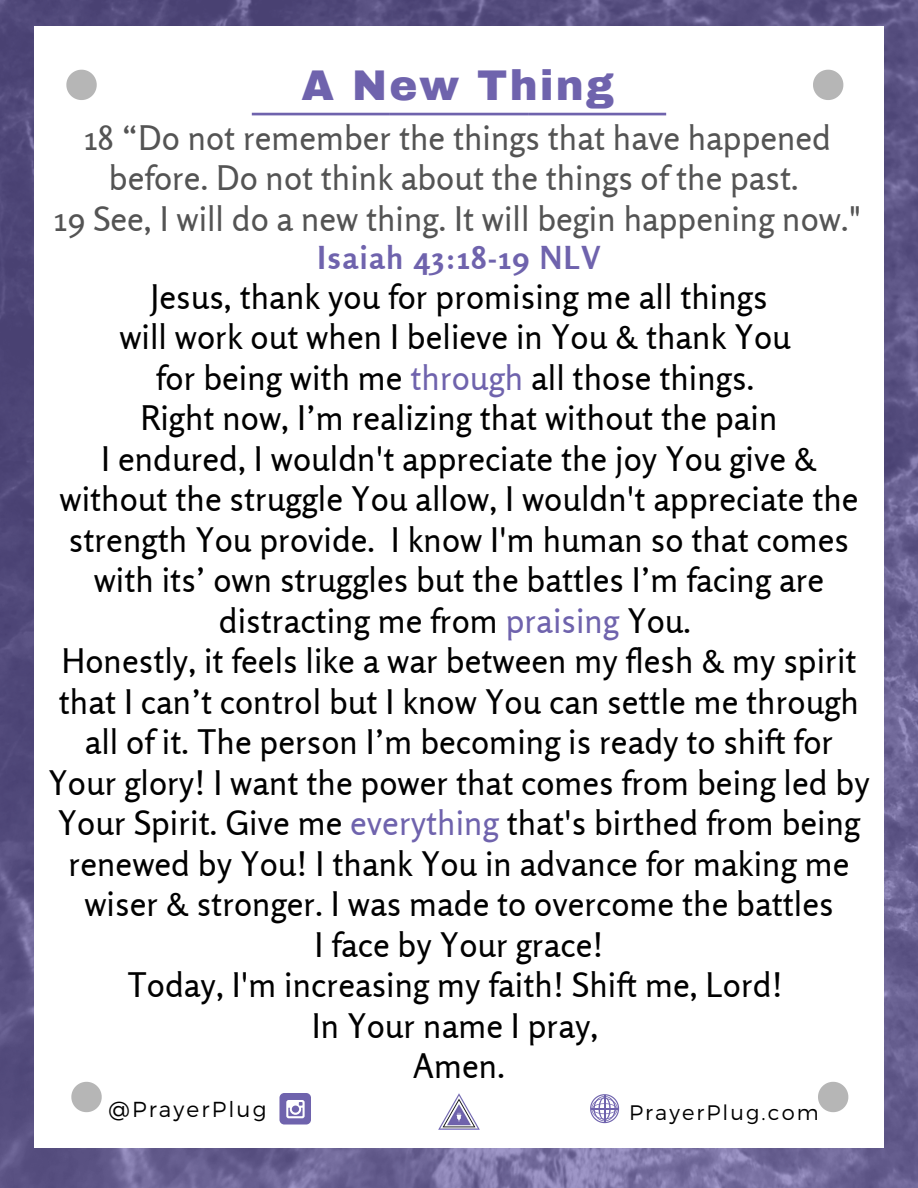
<style>
.page{position:relative;width:918px;height:1188px;background:#fff}
.page>*{position:absolute;margin:0;border:0;box-sizing:border-box;transform-origin:0 0}
.t1{font:900 42px "Archivo";letter-spacing:.05em;color:#6f63ad}
.t2{font:33.75px/40.5px "Rosario";color:#000;text-align:center}
.t3{font:33.75px/40.5px "Rosario";color:#545454;text-align:center}
.t4{font:700 31.5px "Rosario";letter-spacing:.05em;color:#6f63ad}
.t5{font:300 21.6px "Montserrat";letter-spacing:.1em;color:#000}
.t6{font:300 21px "Montserrat";letter-spacing:.1em;color:#000}
.s1{color:#6f63ad}
</style>
<div class="page">
<img style="left:0;top:0;width:918px;height:1188px">
<div style="left:34px;top:26px;width:850px;height:1122px;background:#fff"></div>
<svg style="left:66px;top:70px;width:31px;height:30px"></svg>
<svg style="left:813px;top:70px;width:30px;height:30px"></svg>
<svg style="left:71px;top:1082px;width:31px;height:30px"></svg>
<svg style="left:818px;top:1082px;width:30px;height:30px"></svg>
<div style="left:279px;top:1093px;width:32px;height:32px;background:#6f63ad;border-radius:5px"></div>
<svg style="left:286px;top:1100px;width:19px;height:18px"></svg>
<svg style="left:590px;top:1094px;width:29px;height:29px"></svg>
<img style="left:407px;top:1093px;width:104px;height:70px">
<svg style="left:252px;top:113px;width:414px;height:2px"></svg>
<p class="t1" style="left:301px;top:64px;width:314px">A New Thing</p>
<p class="t3" style="left:54px;top:117px;width:808px">18 “Do not remember the things that have happened before. Do not think about the things of the past.<br>19 See, I will do a new thing. It will begin happening now."</p>
<p class="t4" style="left:317px;top:238px;width:285px">Isaiah 43:18-19 NLV</p>
<p class="t2" style="left:48px;top:276px;width:823px">Jesus, thank you for promising me all things<br>will work out when I believe in You &amp; thank You<br>for being with me <span class="s1">through</span> all those things.<br>Right now, I’m realizing that without the pain<br>I endured, I wouldn't appreciate the joy You give &amp; without the struggle You allow, I wouldn't appreciate the strength You provide. I know I'm human so that comes with its’ own struggles but the battles I’m facing are distracting me from <span class="s1">praising</span> You.<br>Honestly, it feels like a war between my flesh &amp; my spirit that I can’t control but I know You can settle me through all of it. The person I’m becoming is ready to shift for Your glory! I want the power that comes from being led by Your Spirit. Give me <span class="s1">everything</span> that's birthed from being renewed by You! I thank You in advance for making me wiser &amp; stronger. I was made to overcome the battles<br>I face by Your grace!<br>Today, I'm increasing my faith! Shift me, Lord!<br>In Your name I pray,<br>Amen.</p>
<p class="t5" style="left:109px;top:1095px;width:159px">@PrayerPlug</p>
<p class="t6" style="left:629px;top:1098px;width:191px">PrayerPlug.com</p>
</div>
